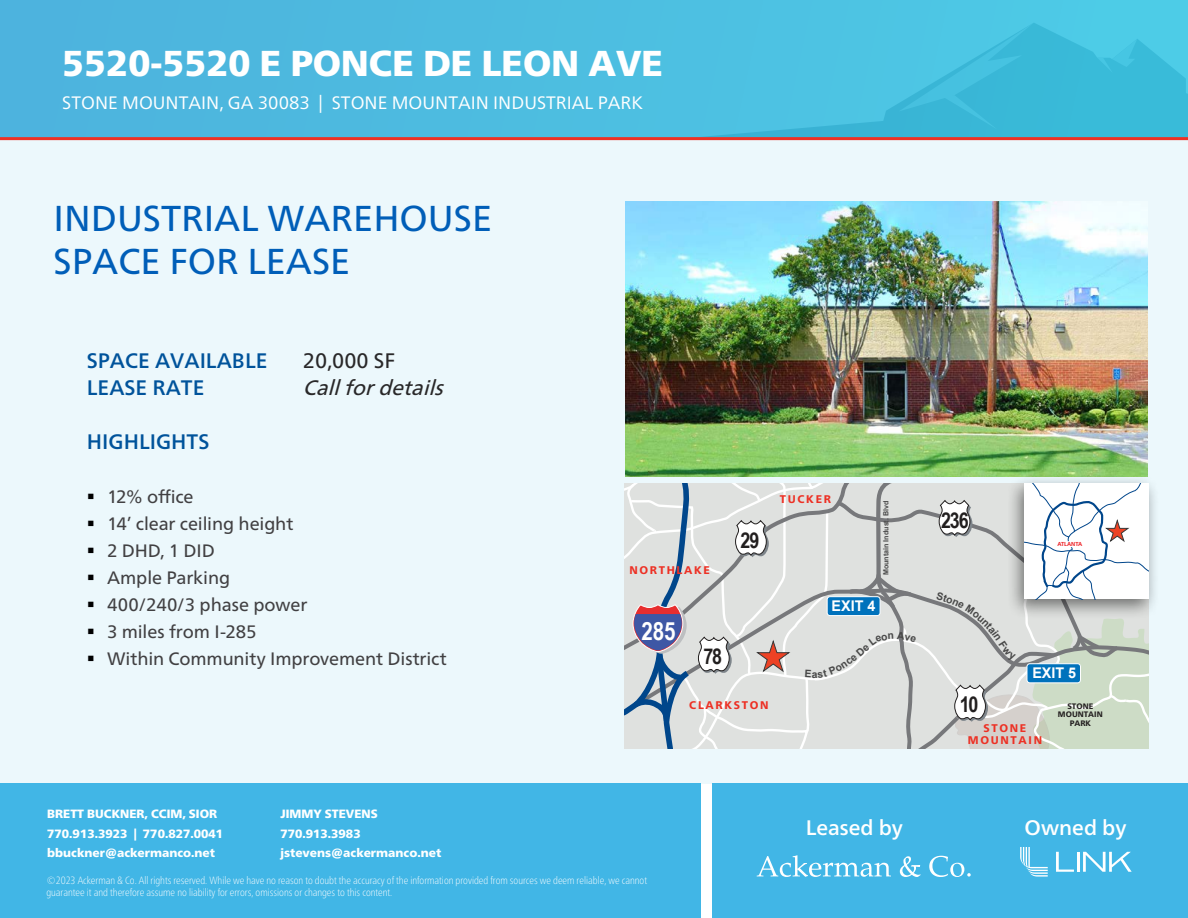
<style>
.page{position:relative;width:1188px;height:918px;background:#fff}
.page>*{position:absolute;margin:0;border:0;box-sizing:border-box;transform-origin:0 0}
.t1{font:36px/43.2px "Frutiger Neue LT";color:#005eb8}
.t2{font:900 36px "Frutiger Neue LT";color:#fff}
.t3{font:700 25.2px "Arial Narrow";color:#fff}
.t4{font:700 21.75px "Arial Narrow";letter-spacing:-.05em;color:#221f1f}
.t5{font:500 21px "Frutiger Neue LT";color:#00539b}
.t6{font:500 21px "Frutiger Neue LT";color:#fff}
.t7{font:italic 21px "Frutiger Neue LT";color:#292829}
.t8{font:21px "Frutiger Neue LT";color:#292829}
.t9{font:18px/27px "Frutiger Neue LT";letter-spacing:-.005em;color:#414042}
.t10{font:18px "Frutiger Neue LT";color:#fff}
.t11{font:700 14.7px "Arial";color:#fff}
.t12{font:900 12px/19.5px "Frutiger Neue LT";color:#fff}
.t13{font:800 11.1px/11.9px "Frutiger Neue LT";letter-spacing:.15em;color:#ed3024;text-align:center}
.t14{font:100 condensed 10.5px/11.2px "Frutiger Neue LT";color:#fff}
.t15{font:700 10.35px "Arial";color:#484848}
.t16{font:800 7.95px/8.7px "Frutiger Neue LT";color:#231f20;text-align:center}
.t17{font:700 7.2px "Arial";color:#484848}
.t18{font:700 5.7px "Frutiger LT Std";color:#ed1f24}
</style>
<div class="page">
<div style="left:0;top:139px;width:1188px;height:645px;background:#ecf8fc"></div>
<div style="left:0;top:0;width:1188px;height:139px;background:linear-gradient(to right,#51b5df,#43c4e0)"></div>
<hr style="left:0;top:137px;width:1188px;height:3px;background:#ee3124">
<div style="left:712px;top:784px;width:476px;height:134px;background:#41b6e6"></div>
<div style="left:0;top:783px;width:700px;height:135px;background:#41b6e6"></div>
<img style="left:626px;top:202px;width:522px;height:274px">
<div style="left:1006px;top:474px;width:154px;height:146px;background:#000;opacity:.5"></div>
<svg style="left:757px;top:855px;width:134px;height:22px"></svg>
<svg style="left:900px;top:856px;width:21px;height:21px"></svg>
<svg style="left:929px;top:856px;width:42px;height:21px"></svg>
<svg style="left:1056px;top:852px;width:18px;height:20px"></svg>
<hr style="left:1077px;top:852px;width:2px;height:20px;background:#fff">
<svg style="left:1083px;top:852px;width:49px;height:20px"></svg>
<svg style="left:1020px;top:847px;width:28px;height:30px"></svg>
<svg style="left:625px;top:483px;width:524px;height:266px;background:#d2d7d7"></svg>
<h1 class="t2" style="left:62px;top:42px;width:602px">5520-5520 E PONCE DE LEON AVE</h1>
<h3 class="t10" style="left:62px;top:91px;width:582px">STONE MOUNTAIN, GA 30083 | STONE MOUNTAIN INDUSTRIAL PARK</h3>
<h1 class="t1" style="left:54px;top:196px;width:440px">INDUSTRIAL WAREHOUSE<br>SPACE FOR LEASE</h1>
<h3 class="t5" style="left:87px;top:348px;width:182px">SPACE AVAILABLE</h3>
<h3 class="t8" style="left:303px;top:348px;width:94px">20,000 SF</h3>
<h3 class="t5" style="left:87px;top:375px;width:119px">LEASE RATE</h3>
<h3 class="t7" style="left:303px;top:375px;width:148px">Callfordetails</h3>
<h3 class="t5" style="left:87px;top:429px;width:124px">HIGHLIGHTS</h3>
<h3 class="t9" style="left:107px;top:483px;width:341px">12% office<br>14’ clear ceiling height<br>2 DHD, 1 DID<br>Ample Parking<br>400/240/3 phase power<br>3 miles from I-285<br>Within Community Improvement District</h3>
<p class="t13" style="left:629px;top:564px;width:82px">NORTHLAKE</p>
<h2 class="t3" style="left:641px;top:612px;width:36px">285</h2>
<h3 class="t4" style="left:703px;top:640px;width:20px">78</h3>
<h3 class="t4" style="left:741px;top:524px;width:20px">29</h3>
<p class="t13" style="left:689px;top:699px;width:81px">CLARKSTON</p>
<p class="t13" style="left:780px;top:494px;width:53px">TUCKER</p>
<p class="t17" style="left:881px;top:575px;width:76px;rotate:-90deg">Mountain Indust. Blvd</p>
<h3 class="t11" style="left:832px;top:596px;width:45px">EXIT 4</h3>
<p class="t15" style="left:812px;top:667px;width:7px">a</p>
<h3 class="t4" style="left:941px;top:503px;width:29px">236</h3>
<p class="t18" style="left:1057px;top:541px;width:27px">ATLANTA</p>
<h3 class="t11" style="left:1032px;top:663px;width:45px">EXIT 5</h3>
<h3 class="t4" style="left:960px;top:688px;width:20px">10</h3>
<p class="t13" style="left:968px;top:722px;width:76px">STONE<br>MOUNTAIN</p>
<p class="t16" style="left:1058px;top:701px;width:46px">STONE<br>MOUNTAIN<br>PARK</p>
<p class="t12" style="left:47px;top:804px;width:177px">BRETT BUCKNER, CCIM, SIOR<br>770.913.3923 | 770.827.0041 bbuckner@ackermanco.net</p>
<p class="t12" style="left:281px;top:804px;width:162px">JIMMY STEVENS<br>770.913.3983 jstevens@ackermanco.net</p>
<p class="t14" style="left:46px;top:875px;width:602px">©2023 Ackerman &amp; Co. All rights reserved. While we have no reason to doubt the accuracy of the information provided from sources we deem reliable, we cannot guarantee it and therefore assume no liability for errors, omissions or changes to this content.</p>
<h3 class="t6" style="left:806px;top:815px;width:99px">Leased by</h3>
<h3 class="t6" style="left:1025px;top:815px;width:103px">Owned by</h3>
</div>
